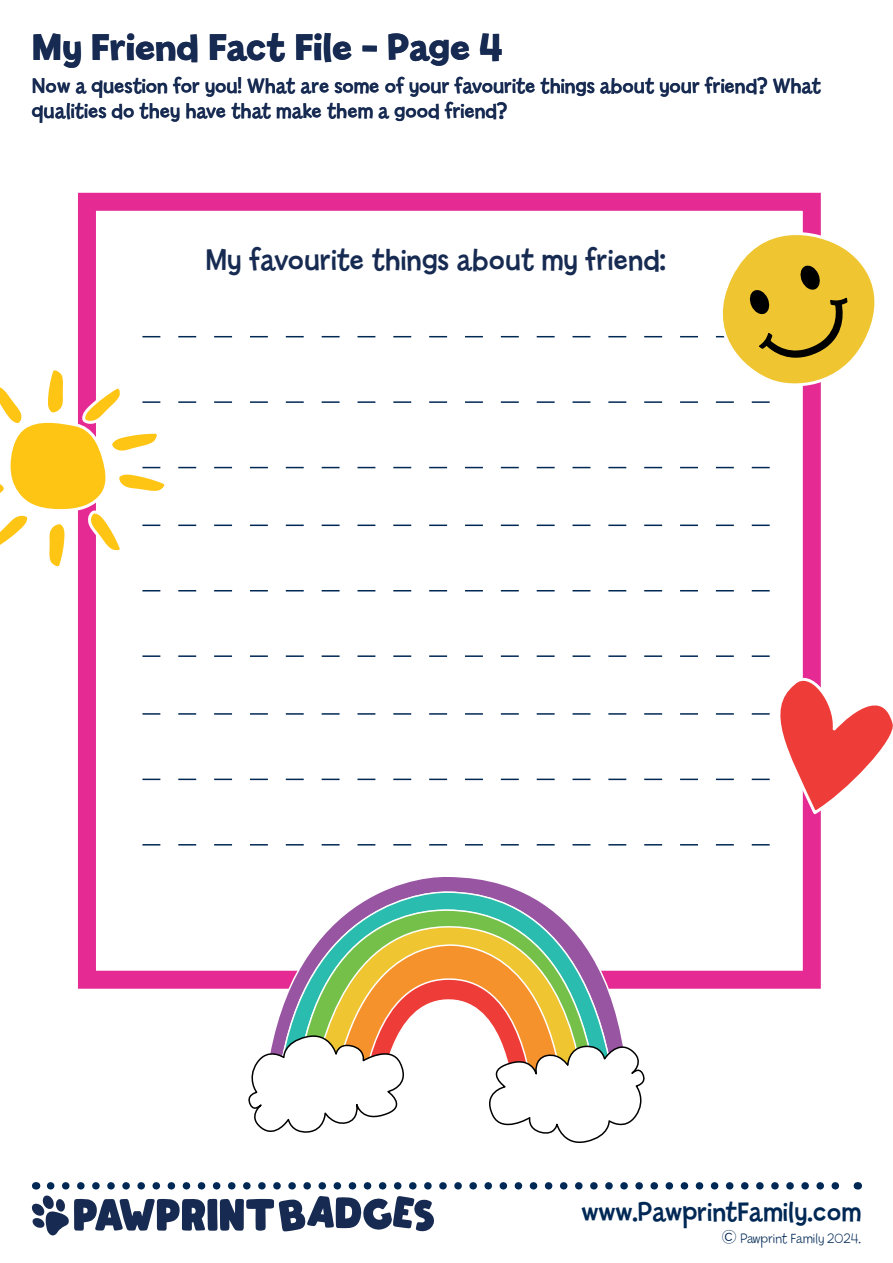
<style>
.page{position:relative;width:893px;height:1263px;background:#fff}
.page>*{position:absolute;margin:0;border:0;box-sizing:border-box;transform-origin:0 0}
.t1{font:600 37.5px "Billy";color:#172b52}
.t2{font:30px "Billy";color:#172b52}
.t3{font:27px "Billy";color:#002855}
.t4{font:21px/25.2px "Billy";color:#172b52}
.t5{font:300 13.5px "Billy";color:#002855}
.s1{font-size:18px}
</style>
<div class="page">
<svg style="left:51px;top:1182px;width:789px;height:7px"></svg>
<svg style="left:31px;top:1195px;width:403px;height:41px"></svg>
<div style="left:78px;top:193px;width:743px;height:796px;border:18px solid #e52a93"></div>
<svg style="left:384px;top:877px;width:135px;height:14px"></svg>
<svg style="left:353px;top:891px;width:197px;height:18px"></svg>
<svg style="left:337px;top:909px;width:228px;height:13px;background:#78af9b"></svg>
<svg style="left:317px;top:922px;width:267px;height:22px;background:#9db77e"></svg>
<svg style="left:244px;top:944px;width:405px;height:199px"></svg>
<svg style="left:142px;top:590px;width:628px;height:1px"></svg>
<svg style="left:142px;top:667px;width:751px;height:150px"></svg>
<svg style="left:0;top:218px;width:875px;height:353px"></svg>
<svg style="left:142px;top:655px;width:628px;height:2px"></svg>
<svg style="left:142px;top:844px;width:628px;height:1px"></svg>
<p class="t1" style="left:32px;top:24px;width:472px">My Friend Fact File - Page 4</p>
<p class="t4" style="left:32px;top:74px;width:791px">Now a question for you! What are some of your favourite things about your friend? What qualities do they have that make them a good friend?</p>
<p class="t2" style="left:205px;top:241px;width:462px">My favourite things about my friend:</p>
<p class="t3" style="left:581px;top:1195px;width:281px">www.PawprintFamily.com</p>
<p class="t5" style="left:722px;top:1231px;width:140px"><span class="s1">©</span> Pawprint Family 2024.</p>
</div>
